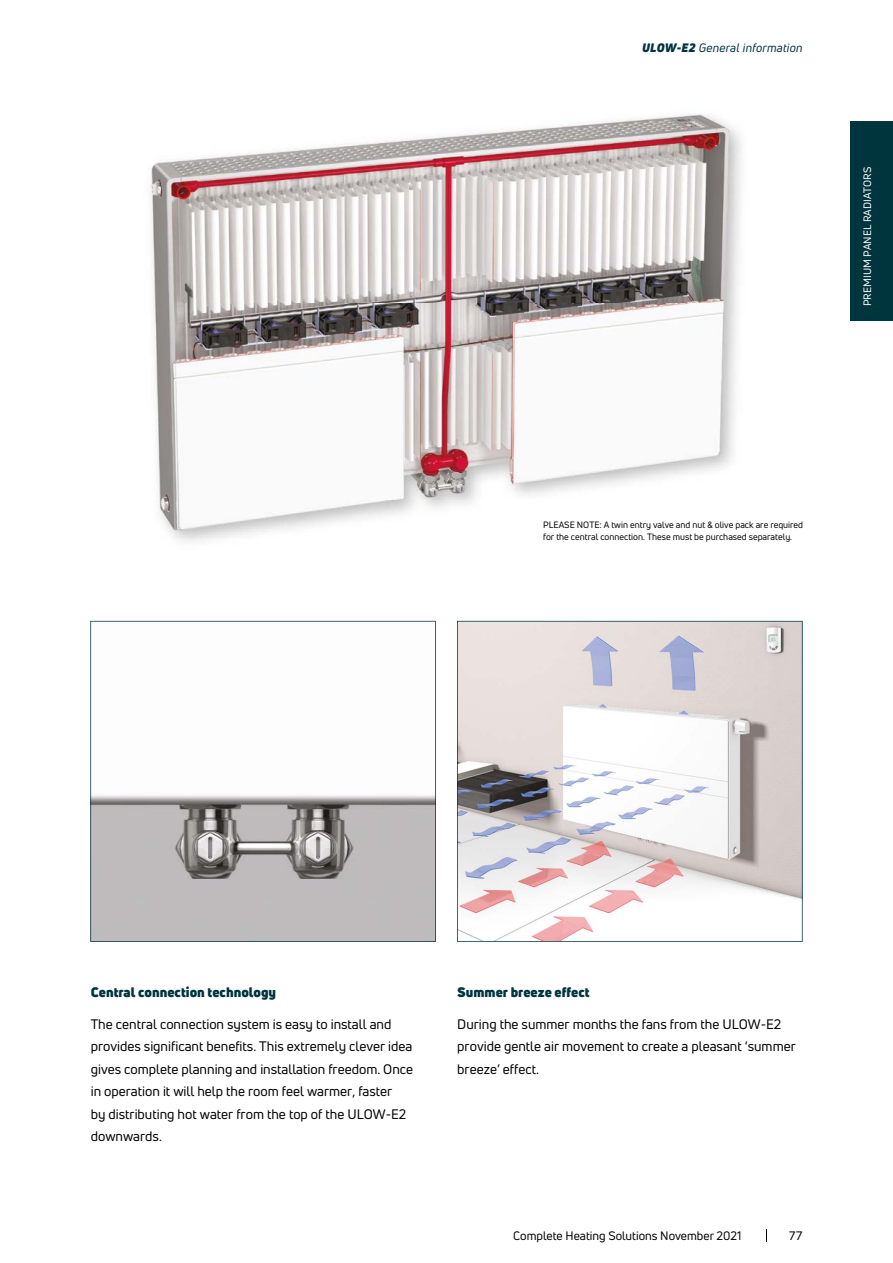
<style>
.page{position:relative;width:893px;height:1263px;background:#fff}
.page>*{position:absolute;margin:0;border:0;box-sizing:border-box;transform-origin:0 0}
.t1{font:13.5px/22.5px "Uni Neue";color:#000}
.t2{font:900 13.5px "Uni Neue";color:#00353e}
.t3{font:12px "Uni Neue";color:#000}
.t4{font:italic 12px "Uni Neue";letter-spacing:.02em;color:#00353e}
.t5{font:10.5px "Uni Neue";color:#fff}
.t6{font:9px/12px "Uni Neue";color:#000}
.s1{font-weight:900}
</style>
<div class="page">
<div style="left:850px;top:121px;width:43px;height:200px;background:#00353e"></div>
<svg style="left:766px;top:1229px;width:1px;height:13px"></svg>
<svg style="left:90px;top:621px;width:346px;height:321px"></svg>
<img style="left:150px;top:114px;width:592px;height:428px">
<svg style="left:457px;top:621px;width:346px;height:321px"></svg>
<p class="t4" style="left:642px;top:40px;width:162px"><span class="s1">ULOW-E2</span> General information</p>
<p class="t5" style="left:861px;top:306px;width:141px;rotate:-90deg">PREMIUM PANEL RADIATORS</p>
<p class="t6" style="left:543px;top:518px;width:261px">PLEASE NOTE: A twin entry valve and nut &amp; olive pack are required for the central connection. These must be purchased separately.</p>
<p class="t2" style="left:91px;top:983px;width:187px">Central connection technology</p>
<p class="t1" style="left:91px;top:1012px;width:324px">The central connection system is easy to install and provides significant benefits. This extremely clever idea gives complete planning and installation freedom. Once in operation it will help the room feel warmer, faster<br>by distributing hot water from the top of the ULOW-E2 downwards.</p>
<p class="t2" style="left:457px;top:983px;width:134px">Summer breeze effect</p>
<p class="t1" style="left:457px;top:1012px;width:340px">During the summer months the fans from the ULOW-E2 provide gentle air movement to create a pleasant ‘summer breeze’ effect.</p>
<p class="t3" style="left:513px;top:1228px;width:230px">Complete Heating Solutions November 2021</p>
<p class="t3" style="left:789px;top:1228px;width:15px">77</p>
</div>
